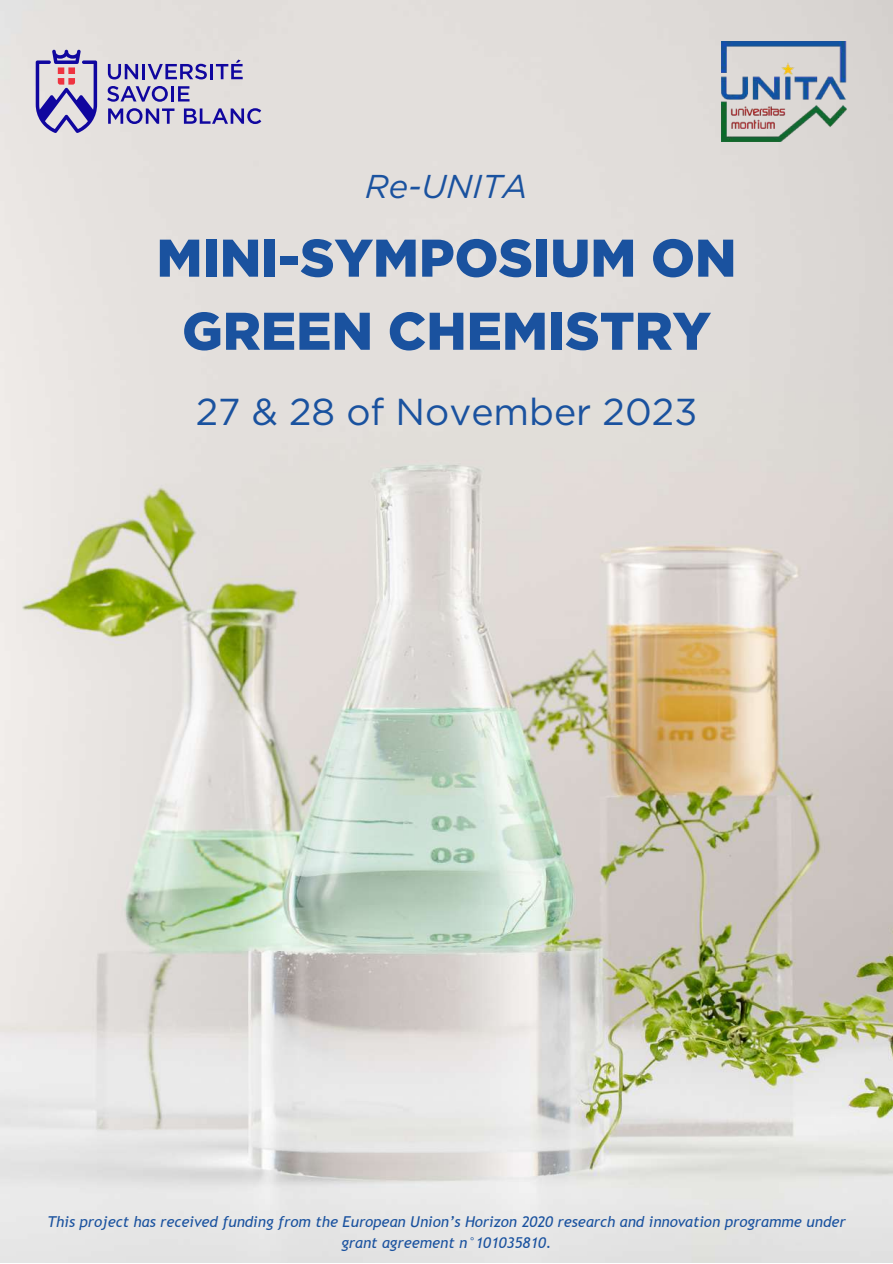
<style>
.page{position:relative;width:893px;height:1264px;background:#fff}
.page>*{position:absolute;margin:0;border:0;box-sizing:border-box;transform-origin:0 0}
.t1{font:900 52.95px/73.1px "Gotham";color:#1a529f;text-align:center}
.t2{font:37.5px "Gotham";color:#1a529f}
.t3{font:italic 33px "Gotham";color:#1a529f}
.t4{font:italic 15px/20.2px "Trebuchet MS";color:#1a529f;text-align:center}
</style>
<div class="page">
<img style="left:0;top:0;width:892px;height:1262px">
<svg style="left:108px;top:64px;width:30px;height:15px"></svg>
<hr style="left:142px;top:64px;width:3px;height:15px;background:#10069f">
<svg style="left:148px;top:64px;width:59px;height:15px"></svg>
<hr style="left:210px;top:64px;width:3px;height:15px;background:#10069f">
<svg style="left:216px;top:60px;width:27px;height:19px"></svg>
<svg style="left:107px;top:86px;width:61px;height:16px"></svg>
<hr style="left:171px;top:86px;width:3px;height:15px;background:#10069f">
<svg style="left:178px;top:86px;width:11px;height:15px"></svg>
<svg style="left:108px;top:108px;width:66px;height:16px"></svg>
<svg style="left:184px;top:108px;width:77px;height:16px"></svg>
<svg style="left:36px;top:50px;width:61px;height:83px;background:#a498c5"></svg>
<img style="left:721px;top:41px;width:125px;height:100px">
<h3 class="t3" style="left:365px;top:166px;width:164px">Re-UNITA</h3>
<h1 class="t1" style="left:156px;top:224px;width:581px">MINI-SYMPOSIUM ON<br>GREEN CHEMISTRY</h1>
<h2 class="t2" style="left:196px;top:389px;width:503px">27 &amp; 28 of November 2023</h2>
<p class="t4" style="left:47px;top:1211px;width:799px">This project has received funding from the European Union’s Horizon 2020 research and innovation programme under grant agreement n°101035810.</p>
</div>
